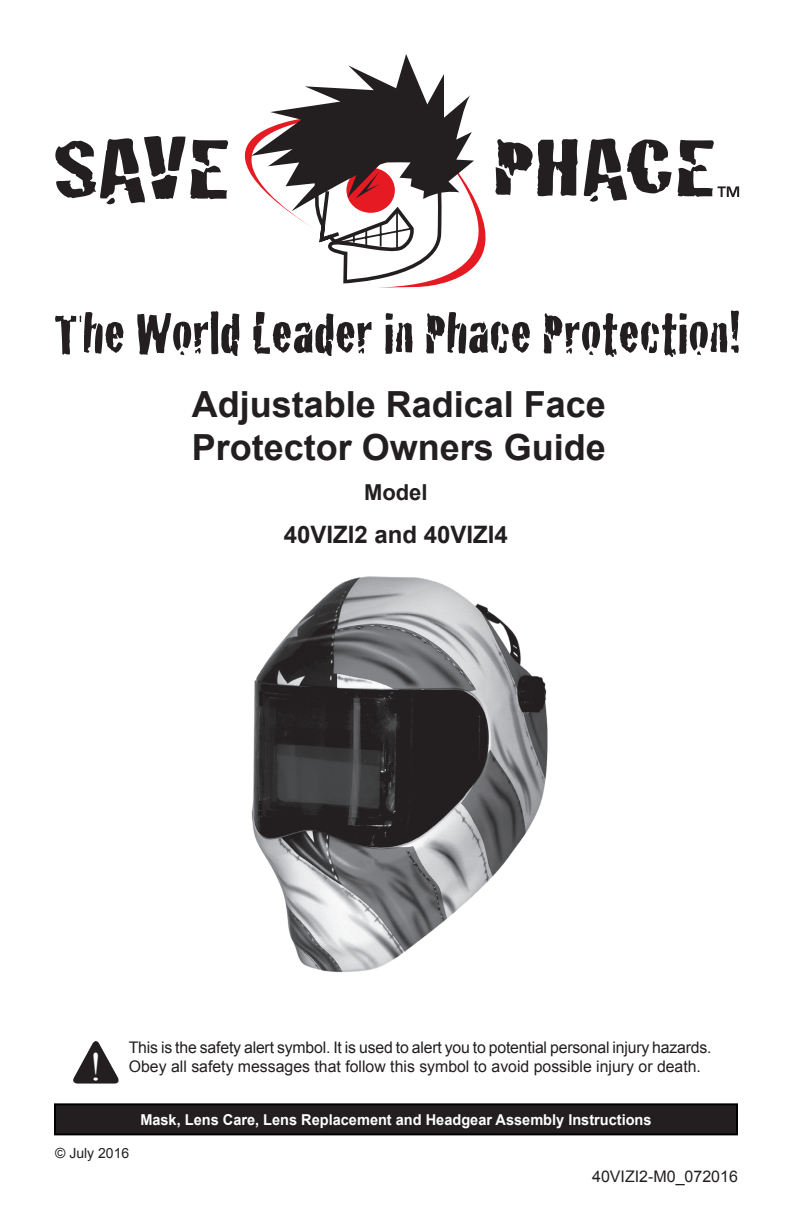
<style>
.page{position:relative;width:792px;height:1224px;background:#fff}
.page>*{position:absolute;margin:0;border:0;box-sizing:border-box;transform-origin:0 0}
.t1{font:40px "Times New Roman";color:#fff}
.t2{font:700 36px "Arial";color:#231f20}
.t3{font:700 24px "Arial";color:#231f20}
.t4{font:700 22px "Arial";color:#231f20}
.t5{font:16px "Arial";color:#231f20}
.Hanging_indent{font:700 15px "Arial";color:#fff}
.t6{font:14px "Arial";color:#231f20}
</style>
<div class="page">
<div style="left:55px;top:1104px;width:682px;height:30px;background:#231f20"></div>
<div style="left:54px;top:1103px;width:684px;height:32px;border:2px solid #000"></div>
<svg style="left:73px;top:1041px;width:46px;height:43px"></svg>
<svg style="left:55px;top:54px;width:684px;height:303px"></svg>
<img style="left:251px;top:576px;width:297px;height:397px">
<p class="t2" style="left:192px;top:380px;width:416px">Adjustable Radical Face</p>
<p class="t2" style="left:192px;top:424px;width:416px">Protector Owners Guide</p>
<p class="t4" style="left:364px;top:478px;width:65px">Model</p>
<p class="t3" style="left:284px;top:519px;width:226px">40VIZI2 and 40VIZI4</p>
<p class="t1" style="left:89px;top:1039px;width:15px">!</p>
<p class="t5" style="left:129px;top:1037px;width:584px">This is the safety alert symbol. It is used to alert you to potential personal injury hazards.</p>
<p class="t5" style="left:129px;top:1056px;width:574px">Obey all safety messages that follow this symbol to avoid possible injury or death.</p>
<p class="Hanging_indent" style="left:140px;top:1110px;width:513px">Mask, Lens Care, Lens Replacement and Headgear Assembly Instructions</p>
<p class="t6" style="left:55px;top:1144px;width:76px">© July 2016</p>
<p class="t5" style="left:592px;top:1166px;width:147px">40VIZI2-M0_072016</p>
</div>
